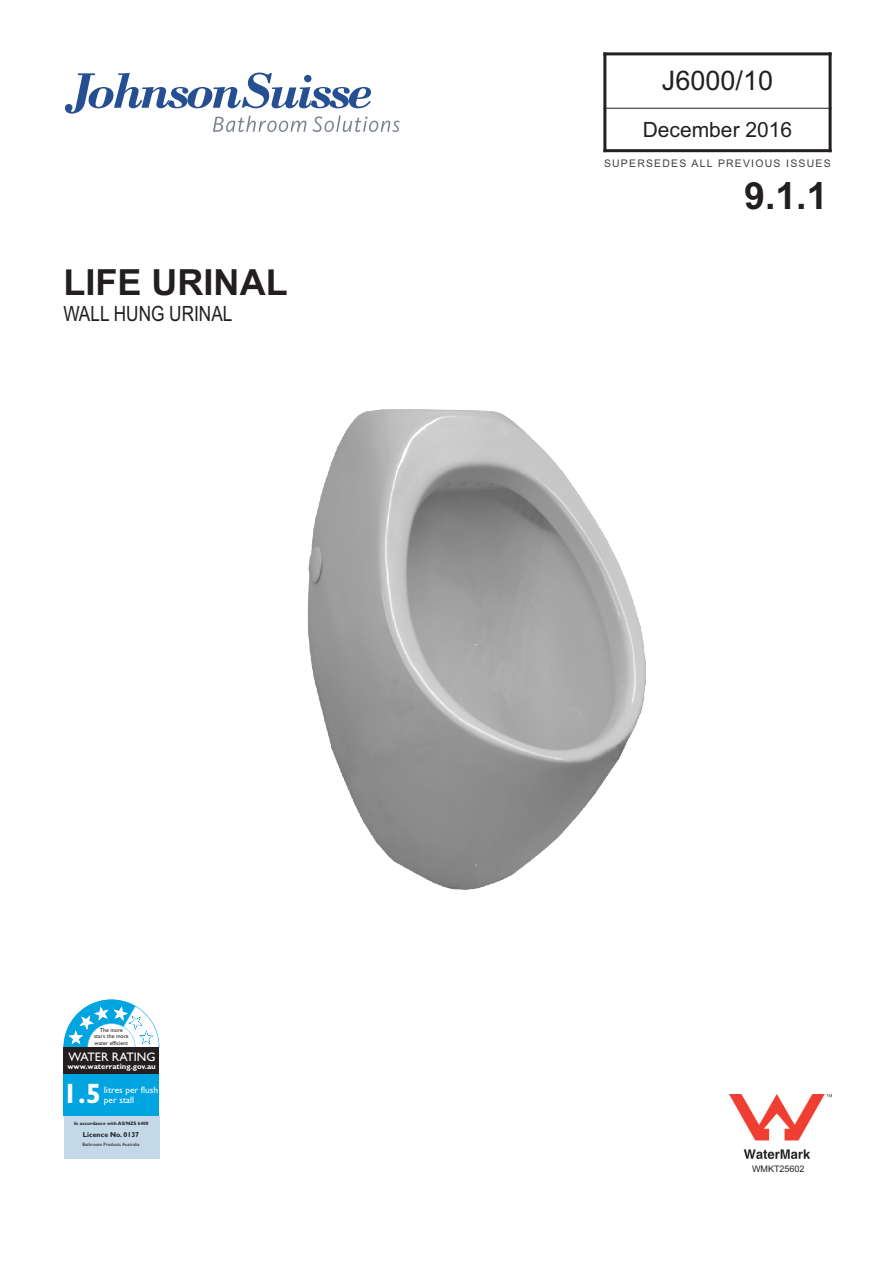
<style>
.page{position:relative;width:893px;height:1262px;background:#fff}
.page>*{position:absolute;margin:0;border:0;box-sizing:border-box;transform-origin:0 0}
.t1{font:700 37.5px "Arial";color:#231f20}
.t2{font:700 36px "Arial";color:#231f20}
.t3{font:700 28.05px "Gill Sans";color:#fff}
.t4{font:27px "Arial";color:#231f20}
.t5{font:21px "Arial Narrow";color:#231f20}
.t6{font:21px "Arial";color:#231f20}
.t7{font:12.3px "Gill Sans";color:#fff}
.t8{font:10.5px "Arial";letter-spacing:.115em;color:#404041}
.t9{font:9.3px/10.6px "Gill Sans";color:#fff}
.t10{font:9px "Arial";color:#231f20}
.t11{font:700 7.8px "Gill Sans";color:#fff}
.t12{font:700 7.05px "Gill Sans";color:#231f20}
.t13{font:5.85px/6.6px "Gill Sans";color:#231f20;text-align:center}
.t14{font:700 4.8px "Gill Sans";color:#231f20}
.t15{font:4.8px "Gill Sans";color:#231f20}
</style>
<div class="page">
<hr style="left:603px;top:52px;width:3px;height:100px;background:#231f20">
<hr style="left:828px;top:52px;width:3px;height:100px;background:#231f20">
<hr style="left:603px;top:149px;width:228px;height:3px;background:#231f20">
<hr style="left:603px;top:108px;width:228px;height:1px;background:#231f20">
<hr style="left:603px;top:52px;width:228px;height:3px;background:#231f20">
<img style="left:729px;top:1094px;width:102px;height:64px">
<img style="left:307px;top:409px;width:339px;height:481px">
<svg style="left:65px;top:73px;width:335px;height:59px"></svg>
<div style="left:64px;top:1073px;width:95px;height:43px;background:#00a4e0"></div>
<svg style="left:64px;top:999px;width:95px;height:48px"></svg>
<div style="left:64px;top:1047px;width:95px;height:26px;background:#231f20"></div>
<div style="left:64px;top:1116px;width:95px;height:43px;background:#c4d9e8"></div>
<h2 class="t2" style="left:64px;top:268px;width:225px">LIFE URINAL</h2>
<h3 class="t5" style="left:63px;top:306px;width:171px">WALL HUNG URINAL</h3>
<p class="t13" style="left:94px;top:1027px;width:36px">The more stars the more water efficient</p>
<h3 class="t7" style="left:68px;top:1052px;width:89px">WATER RATING</h3>
<h3 class="t11" style="left:67px;top:1064px;width:90px">www.waterrating.gov.au</h3>
<h3 class="t3" style="left:63px;top:1083px;width:40px">1.5</h3>
<h3 class="t9" style="left:104px;top:1085px;width:56px">litres per flush per stall</h3>
<p class="t14" style="left:74px;top:1121px;width:76px">In accordance with AS/NZS 6400</p>
<p class="t12" style="left:83px;top:1132px;width:58px">Licence No. 0137</p>
<p class="t15" style="left:82px;top:1142px;width:58px">Bathroom Products Australia</p>
<h3 class="t4" style="left:662px;top:71px;width:113px">J6000/10</h3>
<h3 class="t6" style="left:642px;top:121px;width:151px">December 2016</h3>
<h3 class="t8" style="left:604px;top:159px;width:228px">SUPERSEDES ALL PREVIOUS ISSUES</h3>
<h1 class="t1" style="left:744px;top:181px;width:85px">9.1.1</h1>
<h3 class="t10" style="left:752px;top:1165px;width:54px">WMKT25602</h3>
</div>
